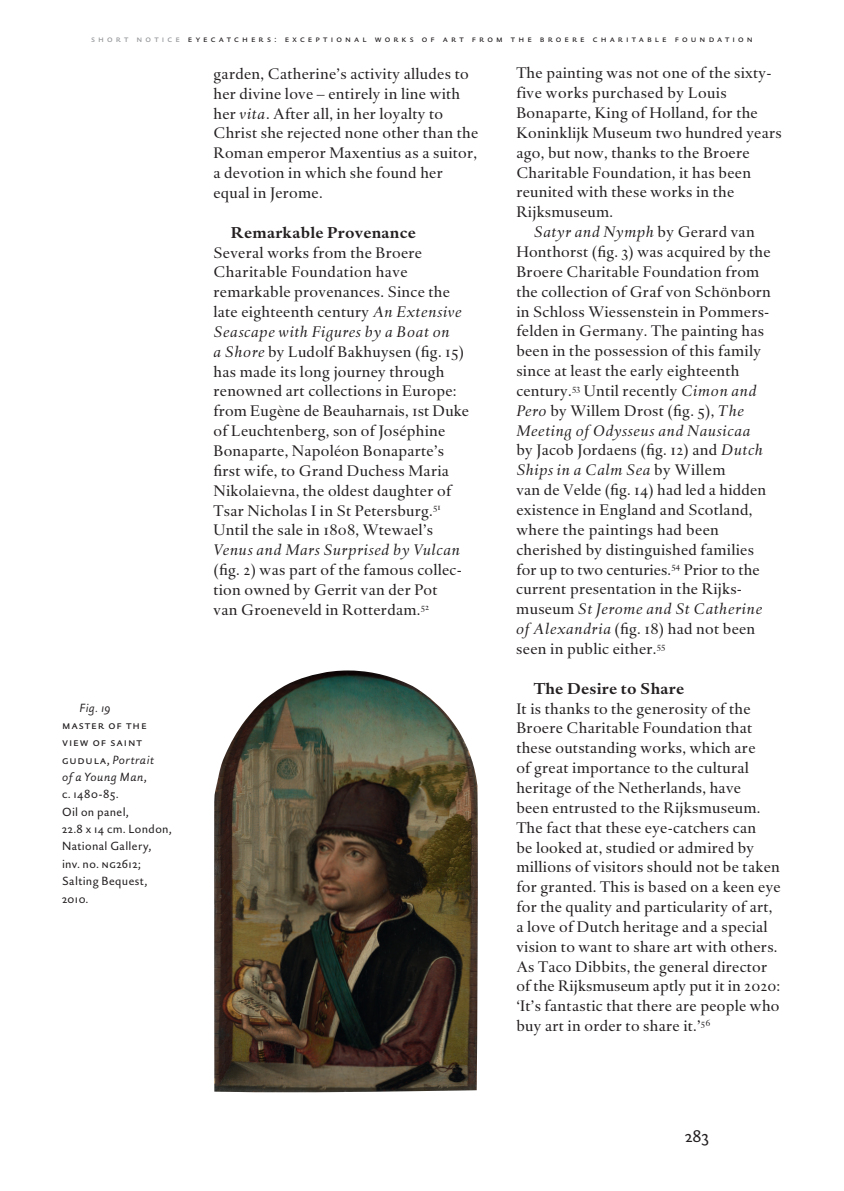
<style>
.page{position:relative;width:844px;height:1191px;background:#fff}
.page>*{position:absolute;margin:0;border:0;box-sizing:border-box;transform-origin:0 0}
.t1{font:17.5px "DTL Haarlemmer Sans DOT";color:#231f20}
.t2{font:15.75px/19.8px "DTL Haarlemmer DOT";letter-spacing:.015em;color:#231f20}
.t3{font:italic 15.75px "DTL Haarlemmer DOT";letter-spacing:.05em;color:#231f20}
.t4{font:700 15.75px "DTL Haarlemmer DOT";letter-spacing:.015em;color:#231f20}
.t5{font:12.25px/17.3px "DTL Haarlemmer Sans DOT";letter-spacing:.03em;color:#231f20}
.t6{font:12.25px/17.3px "DTL Haarlemmer Sans DOT Caps";letter-spacing:.075em;color:#231f20}
.t7{font:italic 12.25px "DTL Haarlemmer Sans DOT";color:#231f20}
.t8{font:9.62px "DTL Haarlemmer Sans DOT Caps";letter-spacing:.325em;color:#231f20}
.s1{color:#939598}
.s2{font-style:italic}
.s3{font-style:normal}
.s4{font-family:"DTL Haarlemmer Sans DOT Caps"}
</style>
<div class="page">
<img style="left:214px;top:670px;width:264px;height:422px">
<p class="t8" style="left:91px;top:33px;width:663px"><span class="s1">short notice</span> eyecatchers: exceptional works of art from the broere charitable foundation</p>
<p class="t2" style="left:213px;top:64px;width:266px">garden, Catherine’s activity alludes to her divine love – entirely in line with her <span class="s2">vita</span>. After all, in her loyalty to Christ she rejected none other than the Roman emperor Maxentius as a suitor, a devotion in which she found her equal in Jerome.</p>
<p class="t4" style="left:231px;top:222px;width:186px">Remarkable Provenance</p>
<p class="t2" style="left:213px;top:243px;width:257px">Several works from the Broere Charitable Foundation have remarkable provenances. Since the late eighteenth century <span class="s2">An Extensive Seascape with Figures by a Boat on<br>a Shore</span> by Ludolf Bakhuysen (fig. 15) has made its long journey through renowned art collections in Europe: from Eugène de Beauharnais, 1st Duke of Leuchtenberg, son of Joséphine Bonaparte, Napoléon Bonaparte’s first wife, to Grand Duchess Maria Nikolaievna, the oldest daughter of Tsar Nicholas I in St Petersburg.<sup>51<br></sup>Until the sale in 1808, Wtewael’s</p>
<p class="t3" style="left:213px;top:540px;width:248px">Venus and Mars Surprised by Vulcan</p>
<p class="t2" style="left:213px;top:560px;width:248px">(fig. 2) was part of the famous collec&shy;tion owned by Gerrit van der Pot van Groeneveld in Rotterdam.<sup>52</sup></p>
<p class="t2" style="left:516px;top:63px;width:257px">The painting was not one of the sixty-</p>
<p class="t2" style="left:516px;top:83px;width:212px">five works purchased by Louis</p>
<p class="t2" style="left:516px;top:103px;width:243px">Bonaparte, King of Holland, for the</p>
<p class="t2" style="left:516px;top:123px;width:267px">Koninklijk Museum two hundred years</p>
<p class="t2" style="left:516px;top:143px;width:235px">ago, but now, thanks to the Broere</p>
<p class="t2" style="left:516px;top:163px;width:236px">Charitable Foundation, it has been</p>
<p class="t2" style="left:516px;top:183px;width:219px">reunited with these works in the</p>
<p class="t2" style="left:516px;top:202px;width:98px">Rijksmuseum.</p>
<p class="t3" style="left:533px;top:222px;width:222px">Satyr and Nymph <span class="s3">by Gerard van</span></p>
<p class="t2" style="left:516px;top:242px;width:256px">Honthorst (fig. 3) was acquired by the</p>
<p class="t2" style="left:516px;top:262px;width:244px">Broere Charitable Foundation from</p>
<p class="t2" style="left:516px;top:282px;width:256px">the collection of Graf von Schönborn</p>
<p class="t2" style="left:516px;top:302px;width:253px">in Schloss Wiessenstein in Pommers-</p>
<p class="t2" style="left:516px;top:321px;width:249px">felden in Germany. The painting has</p>
<p class="t2" style="left:516px;top:341px;width:246px">been in the possession of this family</p>
<p class="t2" style="left:516px;top:361px;width:225px">since at least the early eighteenth</p>
<p class="t2" style="left:516px;top:381px;width:241px">century.<sup>53</sup> Until recently <span class="s2">Cimon and</span></p>
<p class="t2" style="left:516px;top:401px;width:229px"><span class="s2">Pero</span> by Willem Drost (fig. 5), <span class="s2">The</span></p>
<p class="t3" style="left:516px;top:421px;width:235px">Meeting of Odysseus and Nausicaa</p>
<p class="t2" style="left:516px;top:440px;width:248px">by Jacob Jordaens (fig. 12) and <span class="s2">Dutch</span></p>
<p class="t3" style="left:516px;top:460px;width:211px">Ships in a Calm Sea <span class="s3">by Willem</span></p>
<p class="t2" style="left:516px;top:480px;width:251px">van de Velde (fig. 14) had led a hidden</p>
<p class="t2" style="left:516px;top:500px;width:237px">existence in England and Scotland,</p>
<p class="t2" style="left:516px;top:520px;width:204px">where the paintings had been</p>
<p class="t2" style="left:516px;top:540px;width:239px">cherished by distinguished families</p>
<p class="t2" style="left:516px;top:560px;width:245px">for up to two centuries.<sup>54</sup> Prior to the</p>
<p class="t2" style="left:516px;top:579px;width:225px">current presentation in the Rijks-</p>
<p class="t3" style="left:516px;top:599px;width:247px"><span class="s3">museum</span> St Jerome and St Catherine</p>
<p class="t2" style="left:516px;top:619px;width:240px"><span class="s2">of Alexandria</span> (fig. 18) had not been</p>
<p class="t2" style="left:516px;top:639px;width:150px">seen in public either.<sup>55</sup></p>
<p class="t4" style="left:533px;top:678px;width:152px">The Desire to Share</p>
<p class="t2" style="left:516px;top:698px;width:266px">It is thanks to the generosity of the Broere Charitable Foundation that these outstanding works, which are<br>of great importance to the cultural heritage of the Netherlands, have<br>been entrusted to the Rijksmuseum.<br>The fact that these eye-catchers can<br>be looked at, studied or admired by millions of visitors should not be taken for granted. This is based on a keen eye for the quality and particularity of art, a love of Dutch heritage and a special vision to want to share art with others.<br>As Taco Dibbits, the general director of the Rijksmuseum aptly put it in 2020: ‘It’s fantastic that there are people who buy art in order to share it.’<sup>56</sup></p>
<p class="t7" style="left:79px;top:700px;width:33px">Fig. 19</p>
<p class="t6" style="left:62px;top:716px;width:86px">master of the view of saint</p>
<p class="t5" style="left:62px;top:751px;width:111px"><span class="s4">gudula</span>, <span class="s2">Portrait<br>of a Young Man</span>,<br>c. 1480-85.<br>Oil on panel,<br>22.8 x 14 cm. London,<br>National Gallery, inv. no. <span class="s4">ng</span>2612;<br>Salting Bequest,<br>2010.</p>
<p class="t1" style="left:685px;top:1125px;width:25px">283</p>
</div>
